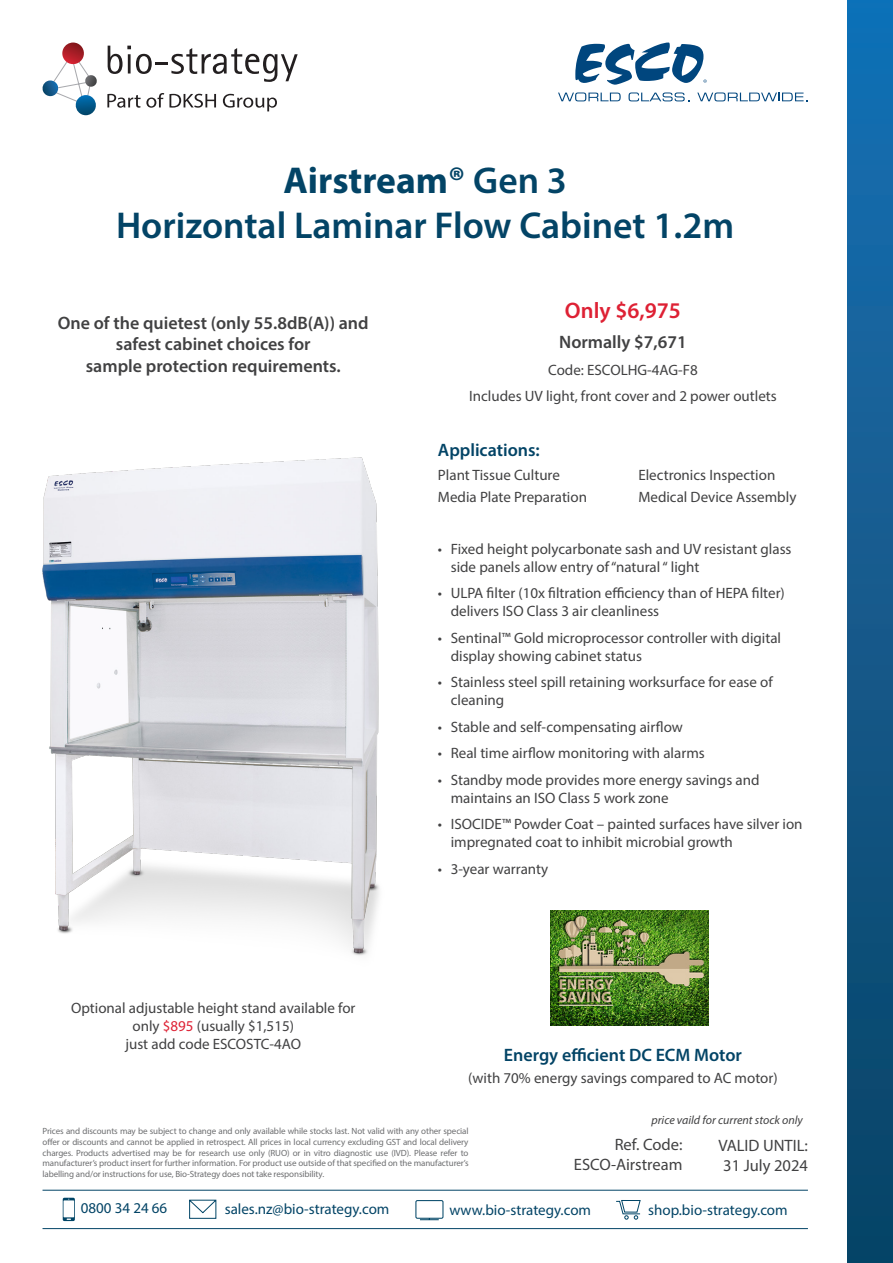
<style>
.page{position:relative;width:893px;height:1263px;background:#fff}
.page>*{position:absolute;margin:0;border:0;box-sizing:border-box;transform-origin:0 0}
.t1{font:600 37.5px/45px "Myriad Pro";color:#034466;text-align:center}
.t2{font:600 22.5px "Myriad Pro";color:#de2134}
.t3{font:600 18px/21.6px "Myriad Pro";color:#414142;text-align:center}
.t4{font:600 18px "Myriad Pro";color:#034466}
.Valid___Ref{font:16.5px "Myriad Pro";color:#414142}
.t5{font:15px/18px "Myriad Pro";color:#414142}
.t6{font:15px "Myriad Pro";color:#034466}
.t7{font:italic 12px "Myriad Pro";color:#414142}
.t8{font:9px/10.8px "Myriad Pro";letter-spacing:-.01em;color:#6d6e70;text-align:justify}
.s1{font-weight:700}
.s2{color:#de2134}
</style>
<div class="page">
<img style="left:43px;top:457px;width:336px;height:499px">
<svg style="left:558px;top:92px;width:63px;height:9px"></svg>
<svg style="left:629px;top:92px;width:60px;height:9px"></svg>
<svg style="left:697px;top:92px;width:111px;height:9px"></svg>
<svg style="left:575px;top:43px;width:132px;height:42px"></svg>
<img style="left:551px;top:910px;width:157px;height:115px">
<svg style="left:107px;top:93px;width:109px;height:15px"></svg>
<svg style="left:223px;top:94px;width:54px;height:17px"></svg>
<svg style="left:42px;top:43px;width:55px;height:72px"></svg>
<svg style="left:108px;top:46px;width:190px;height:36px"></svg>
<div style="left:847px;top:0;width:46px;height:1263px;background:linear-gradient(to bottom,#1870b5,#0b4364)"></div>
<hr style="left:43px;top:1190px;width:765px;height:1px;background:#034466">
<hr style="left:43px;top:1228px;width:765px;height:1px;background:#034466">
<svg style="left:616px;top:1200px;width:25px;height:20px"></svg>
<svg style="left:415px;top:1200px;width:29px;height:21px"></svg>
<svg style="left:189px;top:1199px;width:28px;height:20px"></svg>
<svg style="left:63px;top:1198px;width:12px;height:23px"></svg>
<p class="t1" style="left:116px;top:157px;width:620px"><span class="s1">Airstream®</span> Gen 3<br>Horizontal Laminar Flow Cabinet 1.2m</p>
<p class="t3" style="left:58px;top:311px;width:312px">One of the quietest (only 55.8dB(A)) and safest cabinet choices for<br>sample protection requirements.</p>
<p class="t2" style="left:565px;top:296px;width:118px">Only $6,975</p>
<p class="t3" style="left:559px;top:331px;width:129px">Normally $7,671</p>
<p class="t5" style="left:548px;top:360px;width:151px">Code: ESCOLHG-4AG-F8</p>
<p class="t5" style="left:469px;top:387px;width:309px">Includes UV light, front cover and 2 power outlets</p>
<p class="t4" style="left:438px;top:438px;width:103px">Applications:</p>
<p class="t5" style="left:438px;top:465px;width:123px">Plant Tissue Culture</p>
<p class="t5" style="left:438px;top:487px;width:151px">Media Plate Preparation</p>
<p class="t5" style="left:638px;top:465px;width:138px">Electronics Inspection</p>
<p class="t5" style="left:638px;top:487px;width:160px">Medical Device Assembly</p>
<p class="t5" style="left:451px;top:539px;width:342px;text-indent:-13px">• Fixed height polycarbonate sash and UV resistant glass side panels allow entry of “natural “ light</p>
<p class="t5" style="left:451px;top:584px;width:336px;text-indent:-13px">• ULPA filter (10x filtration efficiency than of HEPA filter) delivers ISO Class 3 air cleanliness</p>
<p class="t5" style="left:451px;top:628px;width:332px;text-indent:-13px">• Sentinal™ Gold microprocessor controller with digital display showing cabinet status</p>
<p class="t5" style="left:451px;top:673px;width:324px;text-indent:-13px">• Stainless steel spill retaining worksurface for ease of cleaning</p>
<p class="t5" style="left:438px;top:717px;width:246px">• Stable and self-compensating airflow</p>
<p class="t5" style="left:438px;top:744px;width:268px">• Real time airflow monitoring with alarms</p>
<p class="t5" style="left:451px;top:770px;width:310px;text-indent:-13px">• Standby mode provides more energy savings and maintains an ISO Class 5 work zone</p>
<p class="t5" style="left:451px;top:815px;width:353px;text-indent:-13px">• ISOCIDE™ Powder Coat – painted surfaces have silver ion impregnated coat to inhibit microbial growth</p>
<p class="t5" style="left:438px;top:859px;width:112px">• 3-year warranty</p>
<p class="t5" style="left:71px;top:998px;width:286px">Optional adjustable height stand available for</p>
<p class="t5" style="left:133px;top:1016px;width:163px">only <span class="s2">$895</span> (usually $1,515)</p>
<p class="t5" style="left:125px;top:1034px;width:177px">just add code ESCOSTC-4AO</p>
<p class="t4" style="left:504px;top:1044px;width:240px">Energy efficient DC ECM Motor</p>
<p class="t5" style="left:468px;top:1069px;width:311px">(with 70% energy savings compared to AC motor)</p>
<p class="t7" style="left:651px;top:1112px;width:153px">price vaild for current stock only</p>
<p class="t8" style="left:43px;top:1125px;width:428px">Prices and discounts may be subject to change and only available while stocks last. Not valid with any other special offer or discounts and cannot be applied in retrospect. All prices in local currency excluding GST and local delivery charges. Products advertised may be for research use only (RUO) or in vitro diagnostic use (IVD). Please refer to manufacturer’s product insert for further information. For product use outside of that specified on the manufacturer’s labelling and/or instructions for use, Bio-Strategy does not take responsibility.</p>
<p class="t6" style="left:81px;top:1199px;width:88px">0800 34 24 66</p>
<p class="t6" style="left:225px;top:1199px;width:166px">sales.nz@bio-strategy.com</p>
<p class="t6" style="left:449px;top:1201px;width:143px">www.bio-strategy.com</p>
<p class="t6" style="left:648px;top:1201px;width:141px">shop.bio-strategy.com</p>
<p class="Valid___Ref" style="left:615px;top:1134px;width:69px">Ref. Code:</p>
<p class="Valid___Ref" style="left:574px;top:1154px;width:110px">ESCO-Airstream</p>
<p class="Valid___Ref" style="left:718px;top:1135px;width:91px">VALID UNTIL:</p>
<p class="Valid___Ref" style="left:723px;top:1155px;width:86px">31 July 2024</p>
</div>
